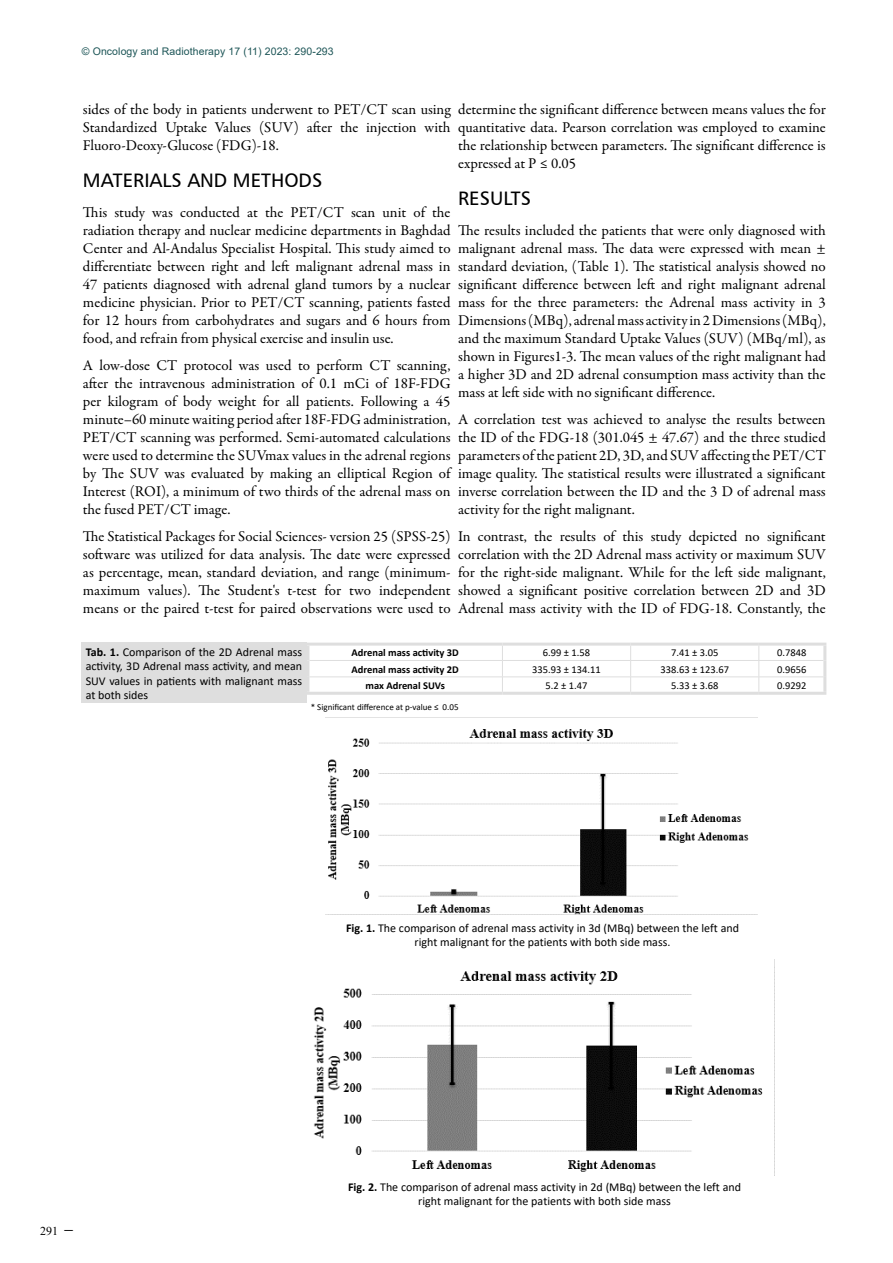
<style>
.page{position:relative;width:893px;height:1263px;background:#fff}
.page>*{position:absolute;margin:0;border:0;box-sizing:border-box;transform-origin:0 0}
.t1{font:19.5px "Humanist 777 BT Roman B";color:#000}
.t2{font:15px/18px "Garamond Premr Pro";color:#000;text-align:justify}
.t3{font:12px/14.4px "Calibri";color:#000;text-align:center}
.t4{font:12px "Times New Roman";color:#000}
.t5{font:10.5px "Calibri";color:#000}
.t6{font:700 10.5px "Calibri";color:#000}
.t7{font:10.5px "Arial";letter-spacing:.01em;color:#1d5557}
.t8{font:9px "Calibri";color:#000}
.s1{font-weight:700}
.s2{font-family:"Minion Pro";font-size:18px}
</style>
<div class="page">
<div style="left:81px;top:643px;width:225px;height:60px;background:#dedede"></div>
<hr style="left:306px;top:643px;width:196px;height:3px;background:#dedede">
<hr style="left:306px;top:646px;width:3px;height:14px;background:#dedede">
<hr style="left:502px;top:643px;width:129px;height:3px;background:#dedede">
<hr style="left:631px;top:643px;width:128px;height:3px;background:#dedede">
<hr style="left:759px;top:643px;width:67px;height:3px;background:#dedede">
<hr style="left:823px;top:646px;width:3px;height:14px;background:#dedede">
<hr style="left:306px;top:660px;width:3px;height:17px;background:#dedede">
<hr style="left:823px;top:660px;width:3px;height:17px;background:#dedede">
<hr style="left:306px;top:677px;width:3px;height:15px;background:#dedede">
<hr style="left:823px;top:677px;width:3px;height:15px;background:#dedede">
<hr style="left:306px;top:692px;width:196px;height:3px;background:#dedede">
<hr style="left:502px;top:692px;width:129px;height:3px;background:#dedede">
<hr style="left:631px;top:692px;width:128px;height:3px;background:#dedede">
<hr style="left:759px;top:692px;width:67px;height:3px;background:#dedede">
<hr style="left:309px;top:660px;width:193px;height:1px;background:#dedede">
<hr style="left:502px;top:660px;width:129px;height:1px;background:#dedede">
<hr style="left:631px;top:660px;width:128px;height:1px;background:#dedede">
<hr style="left:759px;top:660px;width:64px;height:1px;background:#dedede">
<hr style="left:309px;top:677px;width:193px;height:1px;background:#dedede">
<hr style="left:502px;top:677px;width:129px;height:1px;background:#dedede">
<svg style="left:502px;top:646px;width:1px;height:46px"></svg>
<hr style="left:631px;top:677px;width:128px;height:1px;background:#dedede">
<svg style="left:630px;top:646px;width:1px;height:46px"></svg>
<hr style="left:759px;top:677px;width:64px;height:1px;background:#dedede">
<svg style="left:759px;top:646px;width:1px;height:46px"></svg>
<img style="left:328px;top:729px;width:421px;height:185px">
<img style="left:314px;top:971px;width:449px;height:201px">
<p class="t7" style="left:82px;top:44px;width:253px">© Oncology and Radiotherapy 17 (11) 2023: 290-293</p>
<p class="t2" style="left:458px;top:101px;width:369px">determine the significant difference between means values the for quantitative data. Pearson correlation was employed to examine the relationship between parameters. The significant difference is expressed at P ≤ 0.05</p>
<h1 class="t1" style="left:458px;top:186px;width:74px">RESULTS</h1>
<p class="t2" style="left:458px;top:222px;width:369px">The results included the patients that were only diagnosed with malignant adrenal mass. The data were expressed with mean ± standard deviation, (Table 1). The statistical analysis showed no significant difference between left and right malignant adrenal mass for the three parameters: the Adrenal mass activity in 3<br>Dimensions (MBq), adrenal mass activity in 2 Dimensions (MBq), and the maximum Standard Uptake Values (SUV) (MBq/ml), as shown in Figures1-3. The mean values of the right malignant had a higher 3D and 2D adrenal consumption mass activity than the mass at left side with no significant difference.</p>
<p class="t2" style="left:458px;top:411px;width:369px">A correlation test was achieved to analyse the results between the ID of the FDG-18 (301.045 ± 47.67) and the three studied parameters of the patient 2D, 3D, and SUV affecting the PET/CT image quality. The statistical results were illustrated a significant inverse correlation between the ID and the 3 D of adrenal mass activity for the right malignant.</p>
<p class="t2" style="left:458px;top:527px;width:369px">In contrast, the results of this study depicted no significant correlation with the 2D Adrenal mass activity or maximum SUV for the right-side malignant. While for the left side malignant, showed a significant positive correlation between 2D and 3D Adrenal mass activity with the ID of FDG-18. Constantly, the</p>
<p class="t2" style="left:83px;top:101px;width:369px">sides of the body in patients underwent to PET/CT scan using Standardized Uptake Values (SUV) after the injection with Fluoro-Deoxy-Glucose (FDG)-18.</p>
<h1 class="t1" style="left:83px;top:168px;width:241px">MATERIALS AND METHODS</h1>
<p class="t2" style="left:83px;top:204px;width:369px">This study was conducted at the PET/CT scan unit of the radiation therapy and nuclear medicine departments in Baghdad Center and Al-Andalus Specialist Hospital. This study aimed to differentiate between right and left malignant adrenal mass in 47 patients diagnosed with adrenal gland tumors by a nuclear medicine physician. Prior to PET/CT scanning, patients fasted for 12 hours from carbohydrates and sugars and 6 hours from food, and refrain from physical exercise and insulin use.</p>
<p class="t2" style="left:83px;top:357px;width:369px">A low-dose CT protocol was used to perform CT scanning, after the intravenous administration of 0.1 mCi of 18F-FDG per kilogram of body weight for all patients. Following a 45 minute–60 minute waiting period after 18F-FDG administration, PET/CT scanning was performed. Semi-automated calculations were used to determine the SUVmax values in the adrenal regions by The SUV was evaluated by making an elliptical Region of Interest (ROI), a minimum of two thirds of the adrenal mass on the fused PET/CT image.</p>
<p class="t2" style="left:83px;top:527px;width:369px">The Statistical Packages for Social Sciences- version 25 (SPSS-25) software was utilized for data analysis. The date were expressed as percentage, mean, standard deviation, and range (minimum&shy;maximum values). The Student's t-test for two independent means or the paired t-test for paired observations were used to</p>
<p class="t3" style="left:86px;top:644px;width:218px;text-align:justify"><span class="s1">Tab. 1.</span> Comparison of the 2D Adrenal mass activity, 3D Adrenal mass activity, and mean SUV values in patients with malignant mass at both sides</p>
<p class="t6" style="left:352px;top:645px;width:109px">Adrenal mass activity 3D</p>
<p class="t5" style="left:543px;top:645px;width:49px">6.99 ± 1.58</p>
<p class="t5" style="left:671px;top:645px;width:49px">7.41 ± 3.05</p>
<p class="t5" style="left:777px;top:645px;width:31px">0.7848</p>
<p class="t6" style="left:352px;top:662px;width:109px">Adrenal mass activity 2D</p>
<p class="t5" style="left:532px;top:662px;width:70px">335.93 ± 134.11</p>
<p class="t5" style="left:660px;top:662px;width:70px">338.63 ± 123.67</p>
<p class="t5" style="left:777px;top:662px;width:31px">0.9656</p>
<p class="t6" style="left:366px;top:678px;width:81px">max Adrenal SUVs</p>
<p class="t5" style="left:546px;top:678px;width:43px">5.2 ± 1.47</p>
<p class="t5" style="left:671px;top:678px;width:49px">5.33 ± 3.68</p>
<p class="t5" style="left:777px;top:678px;width:31px">0.9292</p>
<p class="t8" style="left:311px;top:701px;width:149px">* Significant difference at p-value ≤ 0.05</p>
<p class="t3" style="left:346px;top:920px;width:394px"><span class="s1">Fig. 1.</span> The comparison of adrenal mass activity in 3d (MBq) between the left and right malignant for the patients with both side mass.</p>
<p class="t4" style="left:40px;top:1223px;width:36px">291 <span class="s2">−</span></p>
<p class="t3" style="left:348px;top:1179px;width:394px"><span class="s1">Fig. 2.</span> The comparison of adrenal mass activity in 2d (MBq) between the left and right malignant for the patients with both side mass</p>
</div>
